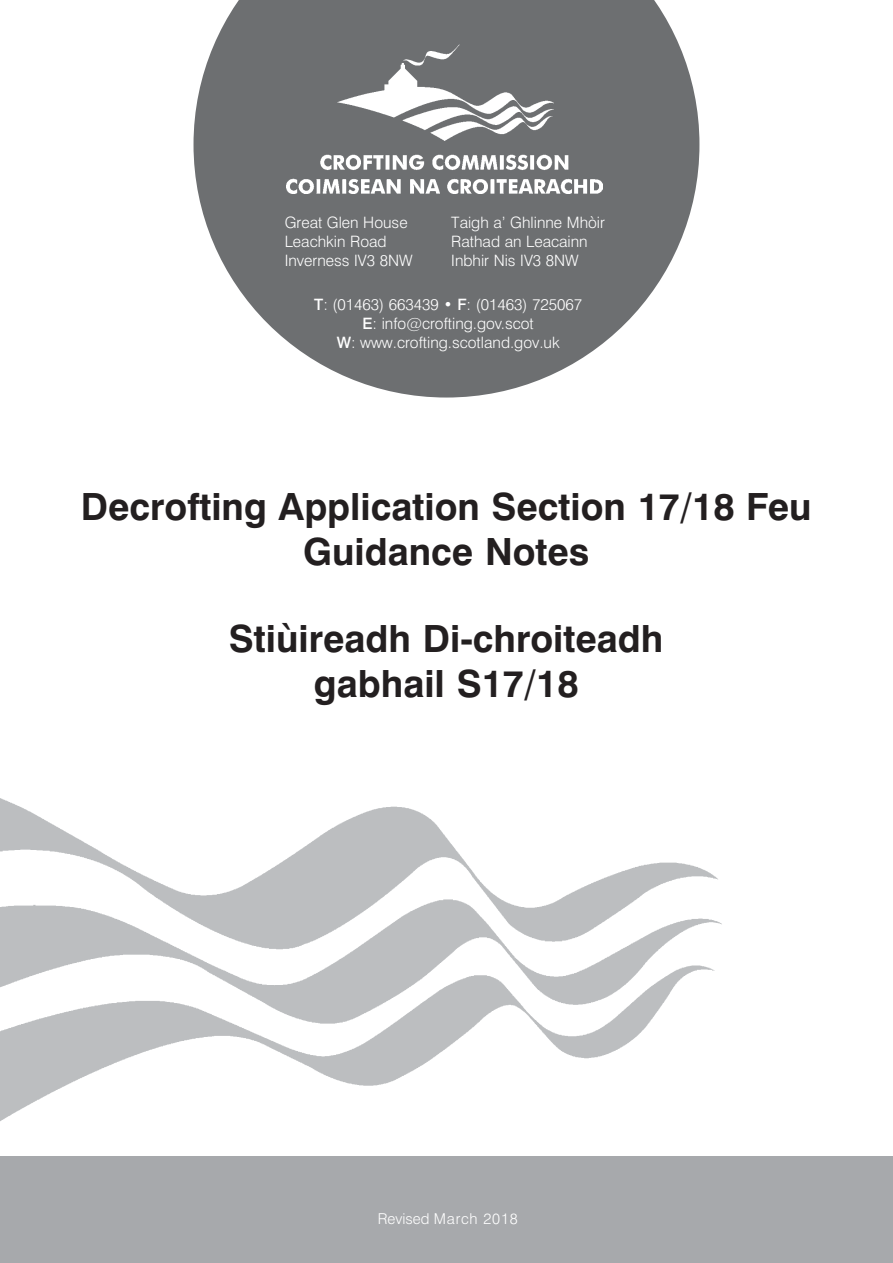
<style>
.page{position:relative;width:893px;height:1263px;background:#fff}
.page>*{position:absolute;margin:0;border:0;box-sizing:border-box;transform-origin:0 0}
.t1{font:700 37.5px/45px "Swiss 721 BT";color:#231f20;text-align:center}
.t2{font:300 15.75px/18.9px "Swiss 721 BT";color:#fff}
.t3{font:300 15px "Swiss 721 BT";color:#fff}
.t4{font:300 15px "Swiss 721 BT";letter-spacing:.05em;color:#fff}
.s1{font-weight:500}
</style>
<div class="page">
<div style="left:0;top:1157px;width:893px;height:106px;background:#a7a9ac"></div>
<img style="left:0;top:798px;width:722px;height:323px">
<svg style="left:193px;top:0;width:506px;height:397px;fill:#6d6f71"></svg>
<img style="left:286px;top:44px;width:317px;height:149px">
<p class="t2" style="left:285px;top:213px;width:129px">Great Glen House<br>Leachkin Road<br>Inverness IV3 8NW</p>
<p class="t2" style="left:451px;top:213px;width:155px">Taigh a’ Ghlinne Mhòir<br>Rathad an Leacainn<br>Inbhir Nis IV3 8NW</p>
<p class="t2" style="left:314px;top:295px;width:269px;text-align:center"><span class="s1">T</span>: (01463) 663439 • <span class="s1">F</span>: (01463) 725067<br><span class="s1">E</span>: info@crofting.gov.scot<br><span class="s1">W</span>: www.crofting.scotland.gov.uk</p>
<h1 class="t1" style="left:81px;top:483px;width:732px">Decrofting Application Section 17/18 Feu<br>Guidance Notes</h1>
<h1 class="t1" style="left:229px;top:616px;width:436px">Stiùireadh Di-chroiteadh gabhail S17/18</h1>
<p class="t3" style="left:378px;top:1209px;width:106px">Revised <sup>or</sup> <sup>call</sup></p>
<p class="t4" style="left:434px;top:1209px;width:85px">March 2018</p>
</div>
